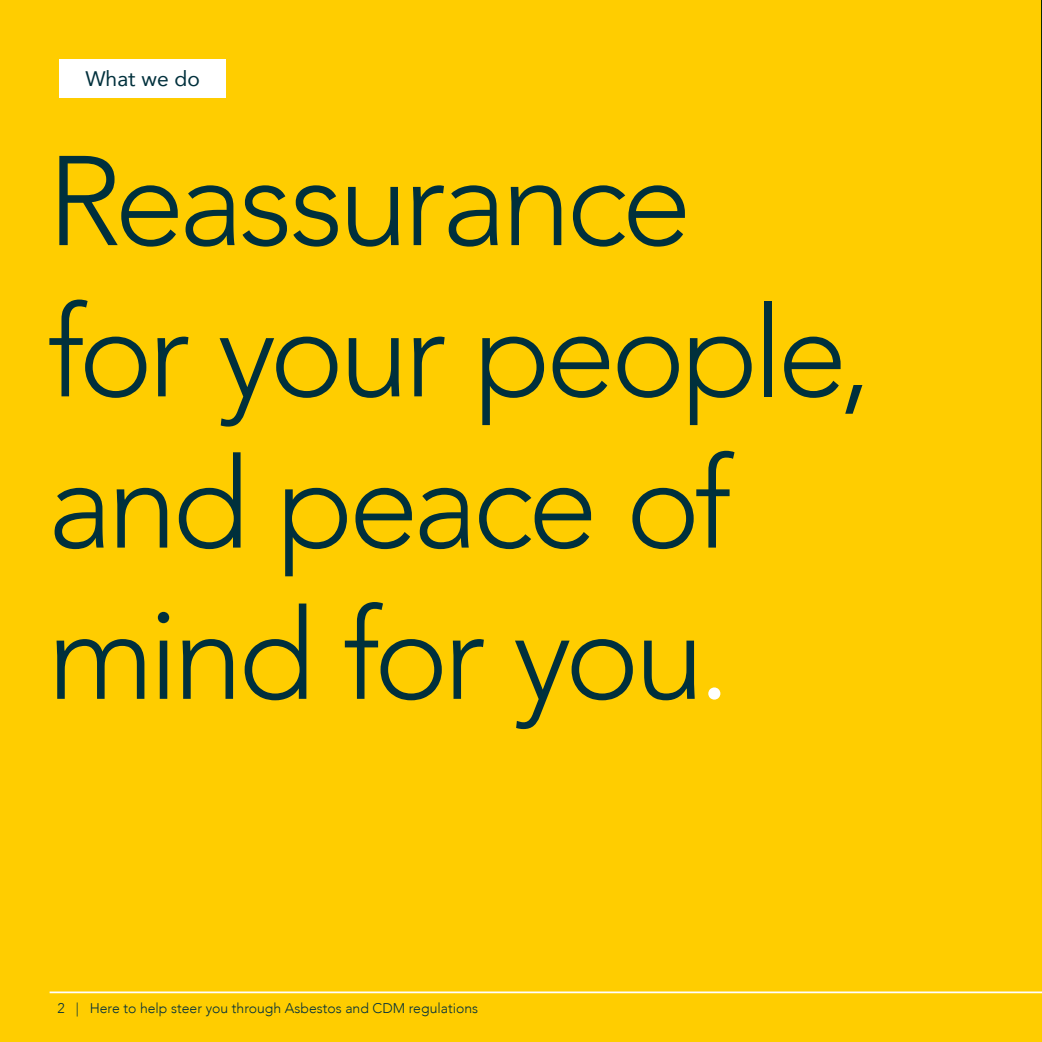
<style>
.page{position:relative;width:1042px;height:1042px;background:#ffcd00}
.page>*{position:absolute;margin:0;border:0;box-sizing:border-box;transform-origin:0 0}
.t1{font:300 126px/151.2px "Avenir";letter-spacing:-.04em;color:#00303c}
.t2{font:21px "Avenir";color:#00303c}
.t3{font:300 14px "Avenir";color:#00303c}
.s1{color:#fff}
</style>
<div class="page">
<div style="left:60px;top:60px;width:166px;height:38px;background:#fff"></div>
<hr style="left:1041px;top:0;width:1px;height:1042px;background:#00303c">
<hr style="left:50px;top:991px;width:992px;height:2px;background:#fff">
<h2 class="t2" style="left:85px;top:62px;width:116px">What we do</h2>
<h1 class="t1" style="left:47px;top:126px;width:826px">Reassurance<br>for your people, and peace of mind for you<span class="s1">.</span></h1>
<p class="t3" style="left:57px;top:999px;width:422px">2 | Here to help steer you through Asbestos and CDM regulations</p>
</div>
